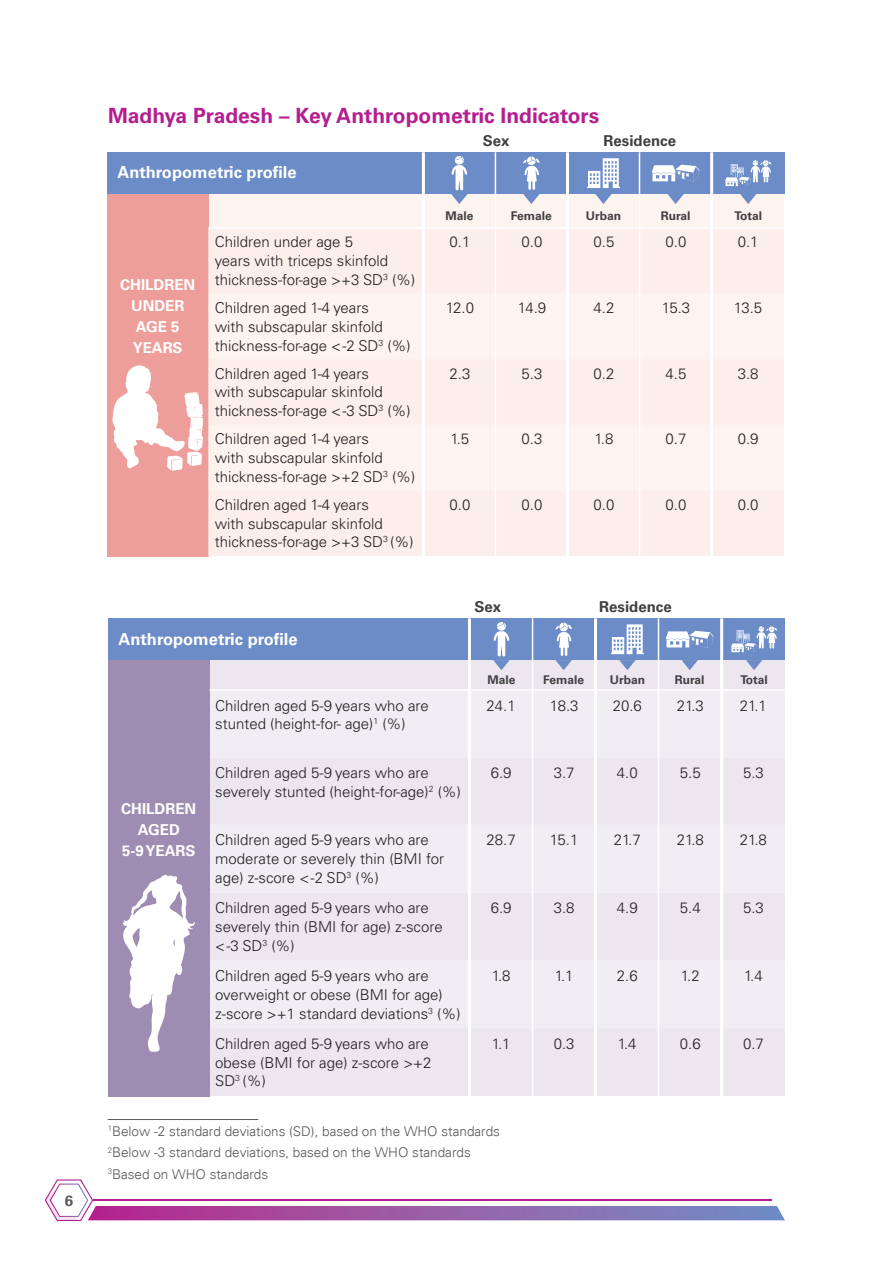
<style>
.page{position:relative;width:893px;height:1263px;background:#fff}
.page>*{position:absolute;margin:0;border:0;box-sizing:border-box;transform-origin:0 0}
.t1{font:700 21px "Univers LT Pro 65";color:#b41e8e}
.t2{font:700 16.5px "Univers LT Pro 65";color:#fff}
.t3{font:300 15px/18.8px "Univers LT Pro 45";color:#231f20}
.t4{font:700 15px/21px "Univers LT Pro 65";color:#fff;text-align:center}
.t5{font:700 15px "Univers LT Pro 65";color:#404041}
.t6{font:700 15px "Univers 65";color:#58595b}
.t7{font:300 13.5px/21.6px "Univers";color:#58595b}
.t8{font:700 12px "Univers LT Pro 65";color:#404041}
</style>
<div class="page">
<svg style="left:45px;top:1179px;width:740px;height:42px"></svg>
<hr style="left:93px;top:1199px;width:678px;height:2px;background:#b41e8e">
<div style="left:207px;top:659px;width:578px;height:31px;background:#ece7ef"></div>
<div style="left:210px;top:691px;width:575px;height:66px;background:#f1eef3"></div>
<div style="left:210px;top:757px;width:575px;height:339px;background:#ece7ef"></div>
<div style="left:108px;top:659px;width:102px;height:437px;background:#9f8cb2"></div>
<div style="left:108px;top:618px;width:362px;height:42px;background:#6c8cc7"></div>
<div style="left:470px;top:618px;width:63px;height:42px;background:#6c8cc7"></div>
<div style="left:533px;top:618px;width:63px;height:42px;background:#6c8cc7"></div>
<div style="left:596px;top:618px;width:63px;height:42px;background:#6c8cc7"></div>
<svg style="left:619px;top:660px;width:17px;height:10px"></svg>
<div style="left:659px;top:618px;width:63px;height:42px;background:#6c8cc7"></div>
<svg style="left:682px;top:660px;width:16px;height:10px"></svg>
<div style="left:722px;top:618px;width:63px;height:42px;background:#6c8cc7"></div>
<svg style="left:746px;top:660px;width:16px;height:10px"></svg>
<svg style="left:493px;top:622px;width:17px;height:48px"></svg>
<svg style="left:555px;top:623px;width:17px;height:47px"></svg>
<svg style="left:611px;top:624px;width:33px;height:30px"></svg>
<svg style="left:666px;top:630px;width:48px;height:18px"></svg>
<svg style="left:731px;top:626px;width:46px;height:26px"></svg>
<hr style="left:594px;top:618px;width:3px;height:479px;background:#fff">
<hr style="left:532px;top:618px;width:1px;height:479px;background:#fff">
<hr style="left:658px;top:618px;width:1px;height:479px;background:#fff">
<hr style="left:720px;top:618px;width:3px;height:479px;background:#fff">
<hr style="left:468px;top:618px;width:3px;height:479px;background:#fff">
<hr style="left:209px;top:689px;width:576px;height:2px;background:#fff">
<svg style="left:122px;top:875px;width:73px;height:177px"></svg>
<div style="left:206px;top:194px;width:578px;height:35px;background:#fdf3ef"></div>
<div style="left:107px;top:194px;width:101px;height:362px;background:#ee9e9a"></div>
<div style="left:208px;top:229px;width:576px;height:327px;background:#fceeea"></div>
<div style="left:208px;top:293px;width:576px;height:197px;background:#fdf3ef"></div>
<svg style="left:112px;top:365px;width:91px;height:106px"></svg>
<div style="left:107px;top:152px;width:316px;height:42px;background:#6c8cc7"></div>
<div style="left:423px;top:152px;width:72px;height:42px;background:#6c8cc7"></div>
<div style="left:495px;top:152px;width:73px;height:42px;background:#6c8cc7"></div>
<div style="left:568px;top:152px;width:71px;height:42px;background:#6c8cc7"></div>
<svg style="left:595px;top:194px;width:17px;height:10px"></svg>
<div style="left:639px;top:152px;width:73px;height:42px;background:#6c8cc7"></div>
<svg style="left:667px;top:194px;width:17px;height:10px"></svg>
<div style="left:712px;top:152px;width:72px;height:42px;background:#6c8cc7"></div>
<svg style="left:740px;top:194px;width:16px;height:10px"></svg>
<svg style="left:451px;top:156px;width:17px;height:48px"></svg>
<svg style="left:523px;top:156px;width:17px;height:48px"></svg>
<svg style="left:587px;top:158px;width:33px;height:30px"></svg>
<svg style="left:652px;top:164px;width:48px;height:18px"></svg>
<svg style="left:725px;top:160px;width:46px;height:26px"></svg>
<hr style="left:566px;top:152px;width:3px;height:404px;background:#fff">
<hr style="left:495px;top:152px;width:1px;height:404px;background:#fff">
<hr style="left:639px;top:152px;width:1px;height:404px;background:#fff">
<hr style="left:710px;top:152px;width:3px;height:404px;background:#fff">
<hr style="left:422px;top:152px;width:3px;height:404px;background:#fff">
<hr style="left:208px;top:227px;width:576px;height:2px;background:#fff">
<hr style="left:108px;top:1119px;width:150px;height:1px;background:#58595b">
<p class="t6" style="left:65px;top:1191px;width:10px">6</p>
<h1 class="t1" style="left:108px;top:108px;width:493px">Madhya Pradesh – Key Anthropometric Indicators</h1>
<p class="t2" style="left:117px;top:167px;width:181px">Anthropometric profile</p>
<p class="t5" style="left:483px;top:135px;width:28px">Sex</p>
<p class="t5" style="left:603px;top:135px;width:74px">Residence</p>
<p class="t8" style="left:445px;top:212px;width:30px">Male</p>
<p class="t8" style="left:511px;top:212px;width:43px">Female</p>
<p class="t8" style="left:586px;top:212px;width:37px">Urban</p>
<p class="t8" style="left:661px;top:212px;width:31px">Rural</p>
<p class="t8" style="left:734px;top:212px;width:29px">Total</p>
<p class="t4" style="left:120px;top:276px;width:77px">CHILDREN<br>UNDER<br>AGE 5<br>YEARS</p>
<p class="t3" style="left:215px;top:234px;width:202px">Children under age 5<br>years with triceps skinfold thickness-for-age &gt;+3 SD<sup>3</sup> (%)</p>
<p class="t3" style="left:449px;top:234px;width:22px">0.1</p>
<p class="t3" style="left:522px;top:234px;width:22px">0.0</p>
<p class="t3" style="left:594px;top:234px;width:22px">0.5</p>
<p class="t3" style="left:666px;top:234px;width:22px">0.0</p>
<p class="t3" style="left:738px;top:234px;width:22px">0.1</p>
<p class="t3" style="left:215px;top:300px;width:198px">Children aged 1-4 years<br>with subscapular skinfold thickness-for-age &lt; -2 SD<sup>3</sup> (%)</p>
<p class="t3" style="left:446px;top:300px;width:30px">12.0</p>
<p class="t3" style="left:518px;top:300px;width:30px">14.9</p>
<p class="t3" style="left:594px;top:300px;width:22px">4.2</p>
<p class="t3" style="left:662px;top:300px;width:30px">15.3</p>
<p class="t3" style="left:734px;top:300px;width:30px">13.5</p>
<p class="t3" style="left:215px;top:366px;width:198px">Children aged 1-4 years<br>with subscapular skinfold thickness-for-age &lt; -3 SD<sup>3</sup> (%)</p>
<p class="t3" style="left:449px;top:366px;width:22px">2.3</p>
<p class="t3" style="left:522px;top:366px;width:22px">5.3</p>
<p class="t3" style="left:594px;top:366px;width:22px">0.2</p>
<p class="t3" style="left:666px;top:366px;width:22px">4.5</p>
<p class="t3" style="left:738px;top:366px;width:22px">3.8</p>
<p class="t3" style="left:215px;top:431px;width:202px">Children aged 1-4 years<br>with subscapular skinfold thickness-for-age &gt;+2 SD<sup>3</sup> (%)</p>
<p class="t3" style="left:451px;top:431px;width:20px">1.5</p>
<p class="t3" style="left:522px;top:431px;width:22px">0.3</p>
<p class="t3" style="left:595px;top:431px;width:20px">1.8</p>
<p class="t3" style="left:666px;top:431px;width:22px">0.7</p>
<p class="t3" style="left:738px;top:431px;width:22px">0.9</p>
<p class="t3" style="left:215px;top:497px;width:200px">Children aged 1-4 years<br>with subscapular skinfold thickness-for-age &gt;+3 SD<sup>3</sup> (%)</p>
<p class="t3" style="left:449px;top:497px;width:22px">0.0</p>
<p class="t3" style="left:522px;top:497px;width:22px">0.0</p>
<p class="t3" style="left:594px;top:497px;width:22px">0.0</p>
<p class="t3" style="left:666px;top:497px;width:22px">0.0</p>
<p class="t3" style="left:738px;top:497px;width:22px">0.0</p>
<p class="t5" style="left:475px;top:602px;width:28px">Sex</p>
<p class="t5" style="left:599px;top:602px;width:74px">Residence</p>
<p class="t2" style="left:119px;top:633px;width:181px">Anthropometric profile</p>
<p class="t8" style="left:487px;top:675px;width:30px">Male</p>
<p class="t8" style="left:543px;top:675px;width:43px">Female</p>
<p class="t8" style="left:610px;top:675px;width:37px">Urban</p>
<p class="t8" style="left:675px;top:675px;width:31px">Rural</p>
<p class="t8" style="left:740px;top:675px;width:29px">Total</p>
<p class="t4" style="left:121px;top:800px;width:77px">CHILDREN<br>AGED<br>5-9 YEARS</p>
<p class="t3" style="left:215px;top:698px;width:215px">Children aged 5-9 years who are stunted (height-for- age)<sup>1</sup> (%)</p>
<p class="t3" style="left:486px;top:698px;width:31px">24.1</p>
<p class="t3" style="left:550px;top:698px;width:30px">18.3</p>
<p class="t3" style="left:613px;top:698px;width:31px">20.6</p>
<p class="t3" style="left:677px;top:698px;width:29px">21.3</p>
<p class="t3" style="left:740px;top:698px;width:29px">21.1</p>
<p class="t3" style="left:215px;top:765px;width:247px">Children aged 5-9 years who are severely stunted (height-for-age)<sup>2</sup> (%)</p>
<p class="t3" style="left:491px;top:765px;width:22px">6.9</p>
<p class="t3" style="left:554px;top:765px;width:22px">3.7</p>
<p class="t3" style="left:617px;top:765px;width:22px">4.0</p>
<p class="t3" style="left:680px;top:765px;width:22px">5.5</p>
<p class="t3" style="left:743px;top:765px;width:22px">5.3</p>
<p class="t3" style="left:215px;top:832px;width:230px">Children aged 5-9 years who are moderate or severely thin (BMI for age) z-score &lt; -2 SD<sup>3</sup> (%)</p>
<p class="t3" style="left:486px;top:832px;width:31px">28.7</p>
<p class="t3" style="left:550px;top:832px;width:30px">15.1</p>
<p class="t3" style="left:614px;top:832px;width:29px">21.7</p>
<p class="t3" style="left:677px;top:832px;width:29px">21.8</p>
<p class="t3" style="left:740px;top:832px;width:29px">21.8</p>
<p class="t3" style="left:215px;top:900px;width:229px">Children aged 5-9 years who are severely thin (BMI for age) z-score &lt; -3 SD<sup>3</sup> (%)</p>
<p class="t3" style="left:491px;top:900px;width:22px">6.9</p>
<p class="t3" style="left:554px;top:900px;width:22px">3.8</p>
<p class="t3" style="left:617px;top:900px;width:22px">4.9</p>
<p class="t3" style="left:680px;top:900px;width:22px">5.4</p>
<p class="t3" style="left:743px;top:900px;width:22px">5.3</p>
<p class="t3" style="left:215px;top:968px;width:247px">Children aged 5-9 years who are overweight or obese (BMI for age) z-score &gt;+1 standard deviations<sup>3</sup> (%)</p>
<p class="t3" style="left:492px;top:968px;width:20px">1.8</p>
<p class="t3" style="left:555px;top:968px;width:20px">1.1</p>
<p class="t3" style="left:617px;top:968px;width:22px">2.6</p>
<p class="t3" style="left:681px;top:968px;width:20px">1.2</p>
<p class="t3" style="left:744px;top:968px;width:20px">1.4</p>
<p class="t3" style="left:215px;top:1036px;width:218px">Children aged 5-9 years who are obese (BMI for age) z-score &gt;+2<br>SD<sup>3</sup> (%)</p>
<p class="t3" style="left:492px;top:1036px;width:20px">1.1</p>
<p class="t3" style="left:554px;top:1036px;width:22px">0.3</p>
<p class="t3" style="left:618px;top:1036px;width:20px">1.4</p>
<p class="t3" style="left:680px;top:1036px;width:22px">0.6</p>
<p class="t3" style="left:743px;top:1036px;width:22px">0.7</p>
<p class="t7" style="left:108px;top:1120px;width:394px"><sup>1</sup>Below -2 standard deviations (SD), based on the WHO standards<br><sup>2</sup>Below -3 standard deviations, based on the WHO standards<br><sup>3</sup>Based on WHO standards</p>
</div>
